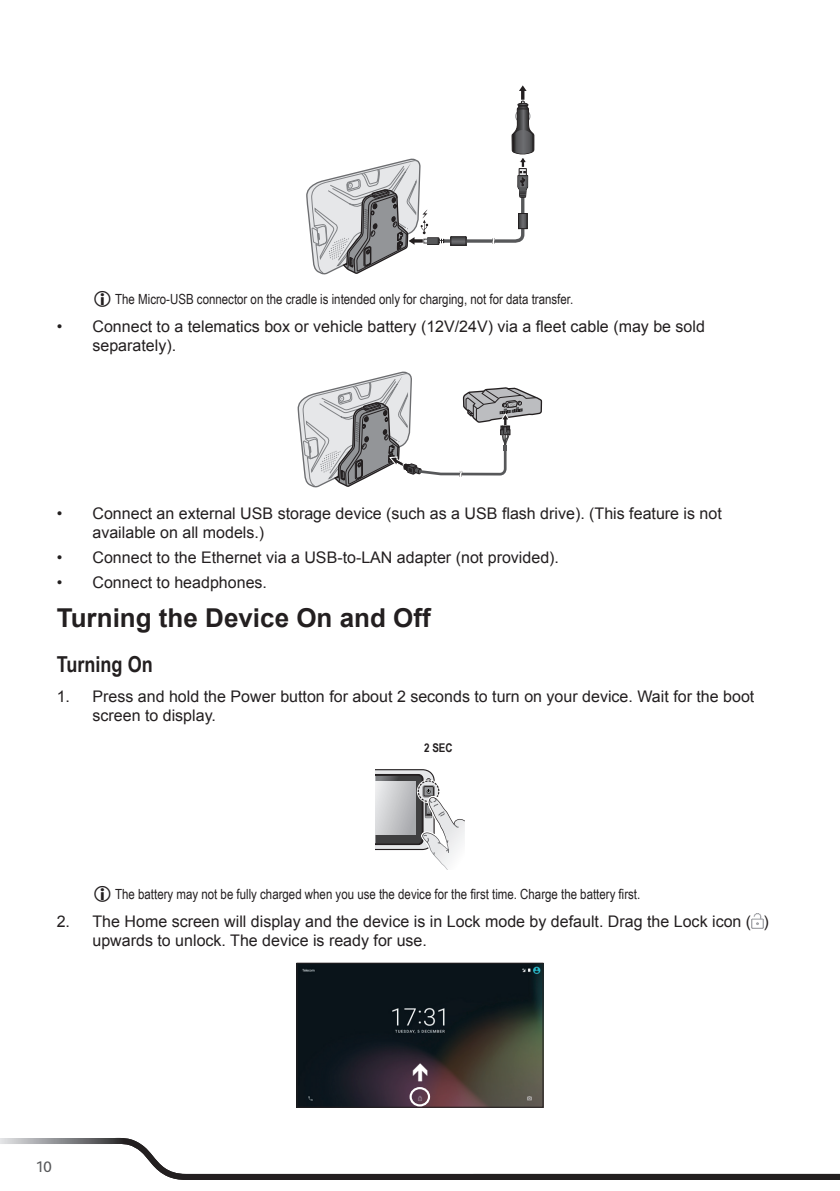
<style>
.page{position:relative;width:840px;height:1191px;background:#fff}
.page>*{position:absolute;margin:0;border:0;box-sizing:border-box;transform-origin:0 0}
.t1{font:700 26px "Arial";color:#231f20}
.t2{font:700 22px "Arial Narrow";color:#231f20}
.t3{font:16px/19.2px "Arial";color:#231f20}
.t4{font:16px "Bliss 2";color:#57585a}
.t5{font:14px "Arial Narrow";color:#231f20}
.t6{font:700 12px "Arial Narrow";color:#231f20}
</style>
<div class="page">
<svg style="left:0;top:1138px;width:839px;height:42px"></svg>
<svg style="left:306px;top:85px;width:228px;height:190px"></svg>
<svg style="left:297px;top:371px;width:245px;height:117px"></svg>
<svg style="left:375px;top:769px;width:89px;height:101px"></svg>
<img style="left:751px;top:913px;width:12px;height:16px">
<img style="left:298px;top:964px;width:243px;height:141px">
<div style="left:296px;top:962px;width:247px;height:145px;border:1px solid #231f20"></div>
<div style="left:409px;top:1087px;width:21px;height:19px;border:2px solid #fff;border-radius:50%"></div>
<svg style="left:412px;top:1063px;width:15px;height:18px"></svg>
<p class="t5" style="left:115px;top:289px;width:459px">The Micro-USB connector on the cradle is intended only for charging, not for data transfer.</p>
<p class="t3" style="left:92px;top:316px;width:613px;text-indent:-36px">• Connect to a telematics box or vehicle battery (12V/24V) via a fleet cable (may be sold separately).</p>
<p class="t3" style="left:92px;top:504px;width:630px;text-indent:-36px">• Connect an external USB storage device (such as a USB flash drive). (This feature is not available on all models.)</p>
<p class="t3" style="left:57px;top:548px;width:503px">• Connect to the Ethernet via a USB-to-LAN adapter (not provided).</p>
<p class="t3" style="left:57px;top:573px;width:212px">• Connect to headphones.</p>
<h1 class="t1" style="left:57px;top:601px;width:375px">Turning the Device On and Off</h1>
<h2 class="t2" style="left:57px;top:648px;width:97px">Turning On</h2>
<p class="t3" style="left:92px;top:687px;width:663px;text-indent:-36px">1. Press and hold the Power button for about 2 seconds to turn on your device. Wait for the boot screen to display.</p>
<p class="t6" style="left:424px;top:739px;width:30px">2 SEC</p>
<p class="t5" style="left:115px;top:884px;width:526px">The battery may not be fully charged when you use the device for the first time. Charge the battery first.</p>
<p class="t3" style="left:92px;top:911px;width:677px;text-indent:-36px">2. The Home screen will display and the device is in Lock mode by default. Drag the Lock icon ( ) upwards to unlock. The device is ready for use.</p>
<p class="t4" style="left:36px;top:1156px;width:17px">10</p>
</div>
